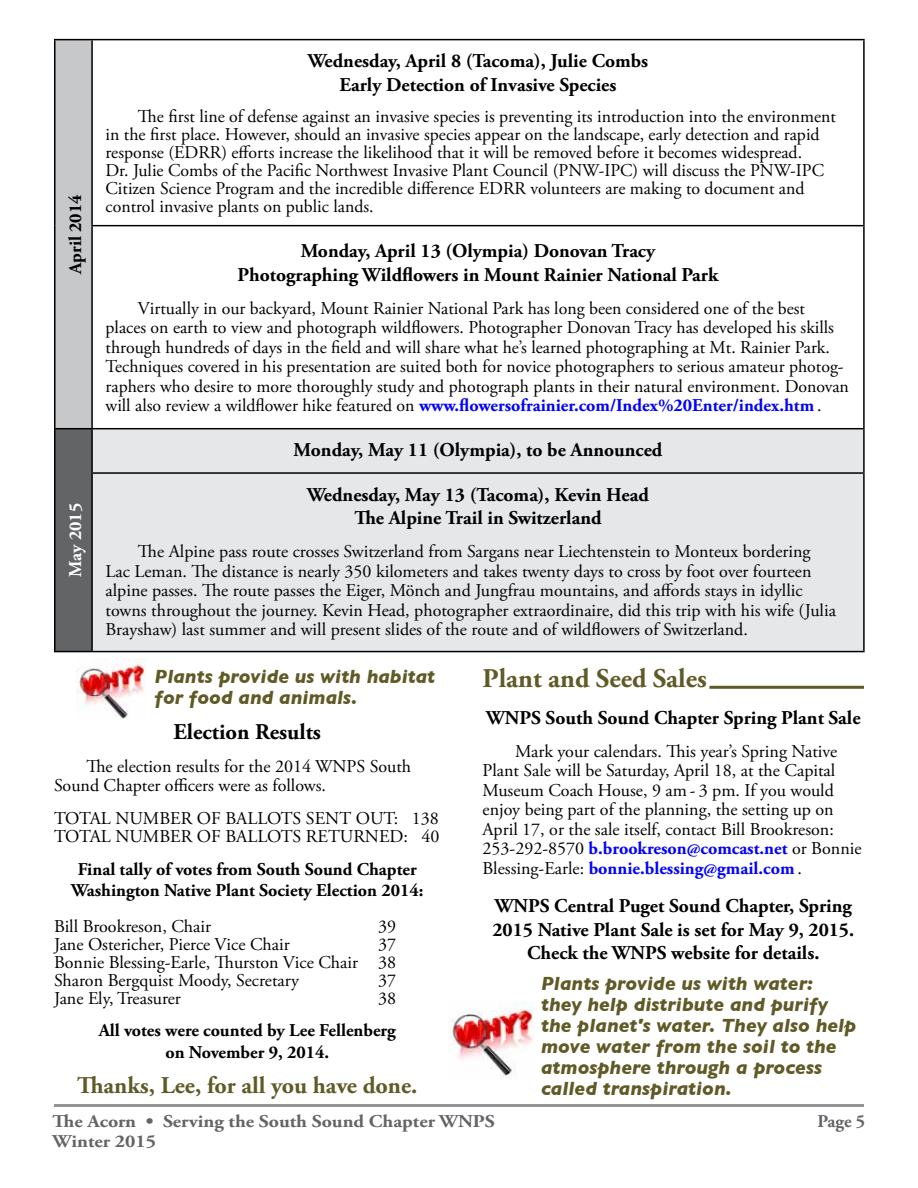
<style>
.page{position:relative;width:918px;height:1188px;background:#fff}
.page>*{position:absolute;margin:0;border:0;box-sizing:border-box;transform-origin:0 0}
.t1{font:700 27px "Adobe Garamond Pro";color:#605a27}
.t2{font:700 24px "Adobe Garamond Pro";color:#605a27}
.t3{font:700 22.5px "Adobe Garamond Pro";color:#000}
.t4{font:700 19.5px/23.4px "Adobe Garamond Pro";color:#000;text-align:center}
.t5{font:italic 700 19.5px/21px "Gill Sans";color:#605a27}
.t6{font:18px/19.5px "Adobe Garamond Pro";color:#000}
.t7{font:700 18px/21.6px "Adobe Garamond Pro";color:#000;text-align:center}
.t8{font:700 18px/19.5px "Adobe Garamond Pro";color:#636466;scale:1.1 1}
.t9{font:700 18px "Adobe Garamond Pro";color:#fff}
.t10{font:700 18px "Adobe Garamond Pro";color:#636466}
.s1{font-weight:700;color:#00f}
</style>
<div class="page">
<hr style="left:54px;top:1104px;width:810px;height:3px;background:#939598">
<div style="left:55px;top:40px;width:37px;height:389px;background:#c7c8ca"></div>
<div style="left:55px;top:429px;width:37px;height:223px;background:#636466"></div>
<div style="left:93px;top:429px;width:770px;height:222px;background:#e6e7e8"></div>
<hr style="left:92px;top:39px;width:773px;height:1px;background:#000">
<hr style="left:863px;top:40px;width:2px;height:185px;background:#000">
<hr style="left:91px;top:225px;width:774px;height:1px;background:#000">
<hr style="left:863px;top:226px;width:2px;height:202px;background:#000">
<hr style="left:92px;top:428px;width:773px;height:1px;background:#000">
<hr style="left:863px;top:429px;width:2px;height:43px;background:#000">
<hr style="left:91px;top:472px;width:774px;height:2px;background:#000">
<hr style="left:863px;top:474px;width:2px;height:177px;background:#000">
<hr style="left:92px;top:651px;width:773px;height:1px;background:#000">
<hr style="left:54px;top:39px;width:38px;height:1px;background:#000">
<hr style="left:54px;top:40px;width:2px;height:186px;background:#000">
<hr style="left:91px;top:40px;width:2px;height:185px;background:#000">
<hr style="left:54px;top:226px;width:2px;height:202px;background:#000">
<hr style="left:91px;top:226px;width:2px;height:202px;background:#000">
<hr style="left:54px;top:428px;width:38px;height:1px;background:#000">
<hr style="left:54px;top:429px;width:2px;height:44px;background:#000">
<hr style="left:91px;top:429px;width:2px;height:43px;background:#000">
<hr style="left:54px;top:473px;width:2px;height:178px;background:#000">
<hr style="left:91px;top:474px;width:2px;height:177px;background:#000">
<hr style="left:54px;top:651px;width:38px;height:1px;background:#000">
<hr style="left:709px;top:686px;width:155px;height:3px;background:#605a27">
<img style="left:448px;top:1002px;width:86px;height:77px">
<img style="left:77px;top:659px;width:69px;height:60px">
<p class="t7" style="left:65px;top:274px;width:81px;rotate:-90deg">April 2014</p>
<p class="t4" style="left:308px;top:50px;width:342px">Wednesday, April 8 (Tacoma), Julie Combs<br>Early Detection of Invasive Species</p>
<p class="t6" style="left:106px;top:108px;width:732px;line-height:18px;text-indent:32px">The first line of defense against an invasive species is preventing its introduction into the environment in the first place. However, should an invasive species appear on the landscape, early detection and rapid response (EDRR) efforts increase the likelihood that it will be removed before it becomes widespread.<br>Dr. Julie Combs of the Pacific Northwest Invasive Plant Council (PNW-IPC) will discuss the PNW-IPC Citizen Science Program and the incredible difference EDRR volunteers are making to document and control invasive plants on public lands.</p>
<p class="t4" style="left:238px;top:240px;width:482px">Monday, April 13 (Olympia) Donovan Tracy<br>Photographing Wildflowers in Mount Rainier National Park</p>
<p class="t6" style="left:106px;top:299px;width:745px;text-indent:32px">Virtually in our backyard, Mount Rainier National Park has long been considered one of the best places on earth to view and photograph wildflowers. Photographer Donovan Tracy has developed his skills through hundreds of days in the field and will share what he’s learned photographing at Mt. Rainier Park.<br>Techniques covered in his presentation are suited both for novice photographers to serious amateur photog&shy;raphers who desire to more thoroughly study and photograph plants in their natural environment. Donovan will also review a wildflower hike featured on <span class="s1">www.flowersofrainier.com/Index%20Enter/index.htm</span> .</p>
<p class="t4" style="left:294px;top:439px;width:370px">Monday, May 11 (Olympia), to be Announced</p>
<p class="t4" style="left:307px;top:483px;width:343px">Wednesday, May 13 (Tacoma), Kevin Head<br>The Alpine Trail in Switzerland</p>
<p class="t6" style="left:106px;top:542px;width:732px;text-indent:32px">The Alpine pass route crosses Switzerland from Sargans near Liechtenstein to Monteux bordering Lac Leman. The distance is nearly 350 kilometers and takes twenty days to cross by foot over fourteen alpine passes. The route passes the Eiger, Mönch and Jungfrau mountains, and affords stays in idyllic towns throughout the journey. Kevin Head, photographer extraordinaire, did this trip with his wife (Julia Brayshaw) last summer and will present slides of the route and of wildflowers of Switzerland.</p>
<h1 class="t1" style="left:483px;top:663px;width:226px">Plant and Seed Sales</h1>
<p class="t4" style="left:486px;top:706px;width:376px">WNPS South Sound Chapter Spring Plant Sale</p>
<p class="t6" style="left:483px;top:742px;width:380px;text-indent:32px">Mark your calendars. This year’s Spring Native Plant Sale will be Saturday, April 18, at the Capital Museum Coach House, 9 am - 3 pm. If you would enjoy being part of the planning, the setting up on April 17, or the sale itself, contact Bill Brookreson:<br>253-292-8570 <span class="s1">b.brookreson@comcast.net</span> or Bonnie Blessing-Earle: <span class="s1">bonnie.blessing@gmail.com</span> .</p>
<p class="t4" style="left:492px;top:895px;width:363px">WNPS Central Puget Sound Chapter, Spring<br>2015 Native Plant Sale is set for May 9, 2015.<br>Check the WNPS website for details.</p>
<p class="t9" style="left:65px;top:577px;width:76px;rotate:-90deg">May 2015</p>
<p class="t5" style="left:154px;top:666px;width:282px">Plants provide us with habitat for food and animals.</p>
<p class="t3" style="left:174px;top:718px;width:149px">Election Results</p>
<p class="t6" style="left:54px;top:757px;width:359px;text-indent:32px">The election results for the 2014 WNPS South<br>Sound Chapter officers were as follows.</p>
<p class="t6" style="left:54px;top:810px;width:387px;line-height:18px">TOTAL NUMBER OF BALLOTS SENT OUT: 138<br>TOTAL NUMBER OF BALLOTS RETURNED: 40</p>
<p class="t7" style="left:71px;top:858px;width:354px">Final tally of votes from South Sound Chapter<br>Washington Native Plant Society Election 2014:</p>
<p class="t6" style="left:54px;top:917px;width:159px">Bill Brookreson, Chair</p>
<p class="t6" style="left:378px;top:917px;width:19px">39</p>
<p class="t6" style="left:54px;top:935px;width:237px">Jane Ostericher, Pierce Vice Chair</p>
<p class="t6" style="left:54px;top:936px;width:343px;line-height:18px;text-align:justify;text-indent:324px">37<br>Bonnie Blessing-Earle, Thurston Vice Chair 38<br>Sharon Bergquist Moody, Secretary</p>
<p class="t6" style="left:378px;top:971px;width:19px">37</p>
<p class="t5" style="left:541px;top:973px;width:317px">Plants provide us with water: they help distribute and purify the planet's water. They also help move water from the soil to the atmosphere through a process called transpiration.</p>
<p class="t6" style="left:54px;top:989px;width:128px">Jane Ely, Treasurer</p>
<p class="t6" style="left:378px;top:989px;width:19px">38</p>
<p class="t7" style="left:99px;top:1020px;width:299px">All votes were counted by Lee Fellenberg on November 9, 2014.</p>
<h2 class="t2" style="left:77px;top:1072px;width:342px">Thanks, Lee, for all you have done.</h2>
<p class="t8" style="left:53px;top:1112px;width:403px">The Acorn • Serving the South Sound Chapter WNPS<br>Winter 2015</p>
<p class="t10" style="left:818px;top:1111px;width:49px">Page 5</p>
</div>
